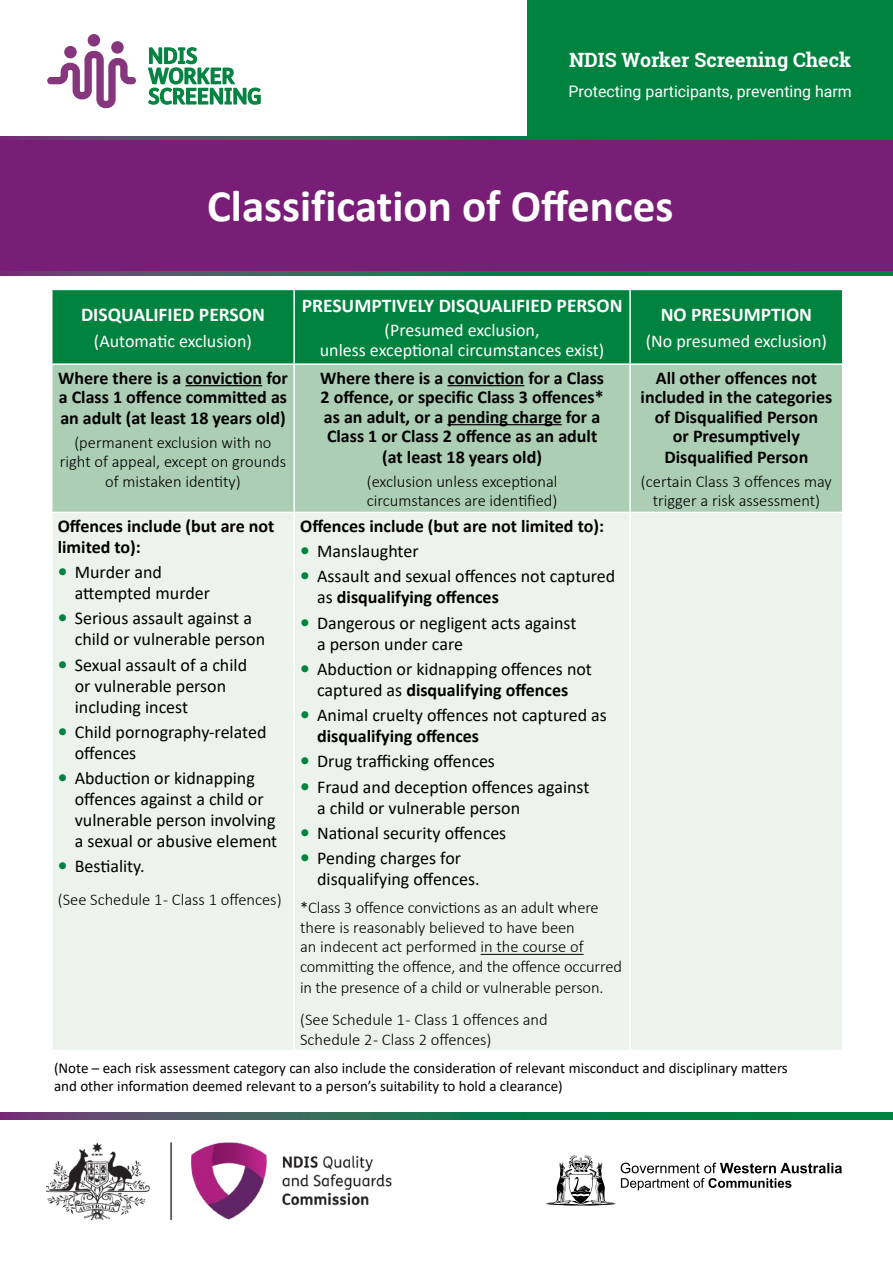
<style>
.page{position:relative;width:893px;height:1263px;background:#fff}
.page>*{position:absolute;margin:0;border:0;box-sizing:border-box;transform-origin:0 0}
.Heading{font:700 45px "Calibri";color:#fff}
.t1{font:700 19.65px "Roboto Slab";color:#fff}
.Body{font:700 19.5px "Calibri";color:#fff}
.t2{font:18px/21px "Calibri";color:#000}
.Body-2{font:700 18px/19.8px "Calibri";color:#000;text-align:center}
.Body-3{font:18px/19.5px "Calibri";color:#fff;text-align:center}
.Body-4{font:300 16.5px/19.5px "Calibri";color:#000}
.t3{font:15.9px "Roboto";color:#fff}
.Body-5{font:15px/18px "Calibri";color:#000}
.s1{font-weight:700;font-size:19.5px;color:#00833e}
.s2{font-weight:700}
</style>
<div class="page">
<svg style="left:0;top:136px;width:893px;height:4px;background:#256e53"></svg>
<div style="left:527px;top:0;width:366px;height:136px;background:#00833e"></div>
<svg style="left:0;top:271px;width:893px;height:4px;background:#256d53"></svg>
<svg style="left:0;top:1112px;width:893px;height:7px;background:#256d53"></svg>
<div style="left:0;top:140px;width:893px;height:131px;background:#781e77"></div>
<svg style="left:47px;top:51px;width:89px;height:57px"></svg>
<div style="left:64px;top:46px;width:13px;height:12px;background:#86367c;border-radius:50%"></div>
<div style="left:88px;top:34px;width:12px;height:13px;background:#86367c;border-radius:50%"></div>
<div style="left:111px;top:41px;width:13px;height:13px;background:#86367c;border-radius:50%"></div>
<svg style="left:148px;top:47px;width:113px;height:58px"></svg>
<div style="left:53px;top:290px;width:789px;height:73px;background:#00833e"></div>
<div style="left:53px;top:365px;width:789px;height:147px;background:#acceb4"></div>
<div style="left:53px;top:513px;width:789px;height:537px;background:#ecf3ed"></div>
<hr style="left:293px;top:290px;width:2px;height:73px;background:#fff">
<hr style="left:629px;top:290px;width:2px;height:73px;background:#fff">
<hr style="left:293px;top:365px;width:2px;height:147px;background:#fff">
<hr style="left:629px;top:365px;width:2px;height:147px;background:#fff">
<hr style="left:293px;top:513px;width:2px;height:537px;background:#fff">
<hr style="left:629px;top:513px;width:2px;height:537px;background:#fff">
<hr style="left:185px;top:385px;width:77px;height:1px;background:#000">
<hr style="left:447px;top:385px;width:77px;height:1px;background:#000">
<hr style="left:447px;top:424px;width:115px;height:1px;background:#000">
<hr style="left:481px;top:954px;width:103px;height:1px;background:#000">
<img style="left:47px;top:1142px;width:345px;height:79px">
<svg style="left:621px;top:1163px;width:221px;height:27px"></svg>
<svg style="left:546px;top:1155px;width:69px;height:50px"></svg>
<p class="t1" style="left:569px;top:47px;width:284px">NDIS Worker Screening Check</p>
<p class="t3" style="left:568px;top:81px;width:285px">Protecting participants, preventing harm</p>
<p class="Heading" style="left:207px;top:174px;width:468px">Classification of Offences</p>
<p class="Body" style="left:81px;top:301px;width:185px">DISQUALIFIED PERSON</p>
<p class="Body-3" style="left:94px;top:331px;width:160px">(Automatic exclusion)</p>
<p class="Body-2" style="left:58px;top:367px;width:231px;line-height:20.2px;text-align:justify">Where there is a conviction for a Class 1 offence committed as an adult (at least 18 years old)</p>
<p class="Body-4" style="left:60px;top:432px;width:228px;text-align:center">(permanent exclusion with no right of appeal, except on grounds of mistaken identity)</p>
<p class="Body" style="left:302px;top:292px;width:322px">PRESUMPTIVELY DISQUALIFIED PERSON</p>
<p class="Body-3" style="left:320px;top:320px;width:286px">(Presumed exclusion,<br>unless exceptional circumstances exist)</p>
<p class="Body-2" style="left:320px;top:368px;width:285px">Where there is a conviction for a Class 2 offence, or specific Class 3 offences* as an adult, or a pending charge for a Class 1 or Class 2 offence as an adult (at least 18 years old)</p>
<p class="Body-4" style="left:367px;top:471px;width:192px">(exclusion unless exceptional circumstances are identified)</p>
<p class="Body" style="left:661px;top:301px;width:153px">NO PRESUMPTION</p>
<p class="Body-3" style="left:646px;top:331px;width:183px">(No presumed exclusion)</p>
<p class="Body-2" style="left:641px;top:368px;width:193px">All other offences not included in the categories of Disqualified Person<br>or Presumptively<br>Disqualified Person</p>
<p class="Body-4" style="left:641px;top:471px;width:192px;text-align:center">(certain Class 3 offences may trigger a risk assessment)</p>
<p class="Body-2" style="left:300px;top:516px;width:305px">Offences include (but are not limited to):</p>
<p class="t2" style="left:300px;top:540px;width:120px"><span class="s1">•</span> Manslaughter</p>
<p class="t2" style="left:317px;top:565px;width:300px;text-indent:-17px"><span class="s1">•</span> Assault and sexual offences not captured as <span class="s2">disqualifying offences</span></p>
<p class="t2" style="left:317px;top:612px;width:261px;text-indent:-17px"><span class="s1">•</span> Dangerous or negligent acts against a person under care</p>
<p class="t2" style="left:300px;top:658px;width:293px;text-align:center"><span class="s1">•</span> Abduction or kidnapping offences not captured as <span class="s2">disqualifying offences</span></p>
<p class="t2" style="left:317px;top:704px;width:291px;text-indent:-17px"><span class="s1">•</span> Animal cruelty offences not captured as <span class="s2">disqualifying offences</span></p>
<p class="t2" style="left:300px;top:750px;width:196px"><span class="s1">•</span> Drug trafficking offences</p>
<p class="t2" style="left:317px;top:776px;width:274px;text-indent:-17px"><span class="s1">•</span> Fraud and deception offences against a child or vulnerable person</p>
<p class="t2" style="left:300px;top:822px;width:208px"><span class="s1">•</span> National security offences</p>
<p class="t2" style="left:317px;top:847px;width:164px;text-indent:-17px"><span class="s1">•</span> Pending charges for disqualifying offences.</p>
<p class="Body-4" style="left:300px;top:898px;width:323px">*Class 3 offence convictions as an adult where there is reasonably believed to have been<br>an indecent act performed in the course of committing the offence, and the offence occurred</p>
<p class="Body-4" style="left:300px;top:977px;width:305px">in the presence of a child or vulnerable person.</p>
<p class="Body-4" style="left:300px;top:1010px;width:249px">(See Schedule 1 - Class 1 offences and<br>Schedule 2 - Class 2 offences)</p>
<p class="Body-5" style="left:54px;top:1058px;width:735px">(Note – each risk assessment category can also include the consideration of relevant misconduct and disciplinary matters and other information deemed relevant to a person’s suitability to hold a clearance)</p>
<p class="Body-2" style="left:58px;top:515px;width:218px;line-height:21px;text-align:left">Offences include (but are not limited to):</p>
<p class="t2" style="left:75px;top:561px;width:137px;text-indent:-17px"><span class="s1">•</span> Murder and attempted murder</p>
<p class="t2" style="left:75px;top:607px;width:192px;text-indent:-17px"><span class="s1">•</span> Serious assault against a child or vulnerable person</p>
<p class="t2" style="left:75px;top:654px;width:174px;text-indent:-17px"><span class="s1">•</span> Sexual assault of a child or vulnerable person including incest</p>
<p class="t2" style="left:75px;top:721px;width:193px;text-indent:-17px"><span class="s1">•</span> Child pornography-related offences</p>
<p class="t2" style="left:75px;top:767px;width:204px;text-indent:-17px"><span class="s1">•</span> Abduction or kidnapping offences against a child or vulnerable person involving a sexual or abusive element</p>
<p class="t2" style="left:58px;top:855px;width:89px"><span class="s1">•</span> Bestiality.</p>
<p class="Body-4" style="left:58px;top:889px;width:225px">(See Schedule 1 - Class 1 offences)</p>
</div>
